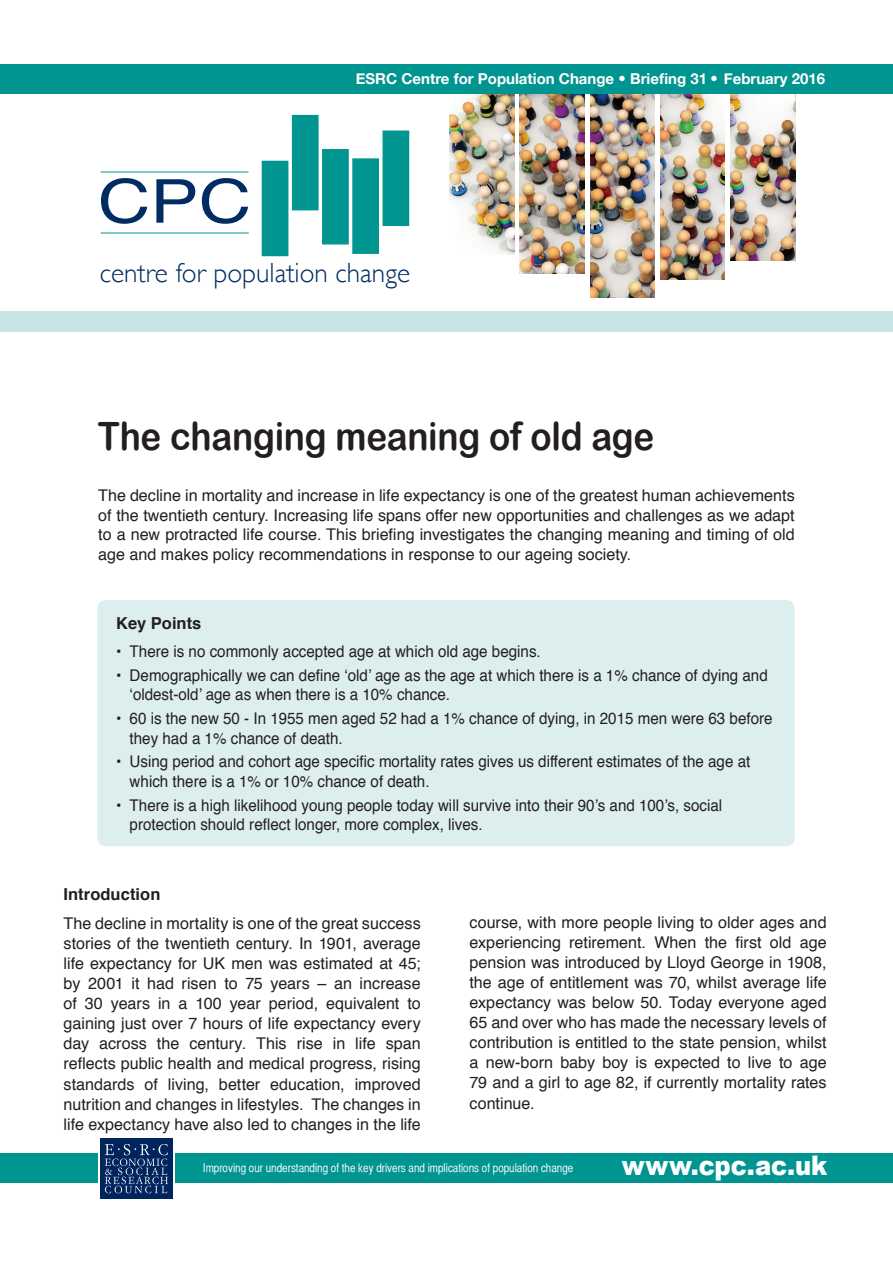
<style>
.page{position:relative;width:893px;height:1263px;background:#fff}
.page>*{position:absolute;margin:0;border:0;box-sizing:border-box;transform-origin:0 0}
.t1{font:60.45px "Helvetica";color:#002c62;scale:1.2 1}
.t2{font:39px "Arial Rounded MT Bold";letter-spacing:-.01em;color:#231f20;scale:.9 1}
.t3{font:300 27.75px "Gill Sans";color:#002c62}
.t4{font:900 27px "Arial";letter-spacing:-.005em;color:#fff;scale:.9 1}
.t5{font:700 16.5px "Helvetica";color:#231f20}
.t6{font:16.2px/20.1px "Helvetica";color:#231f20;text-align:justify}
.t7{font:16.2px/19.5px "Helvetica";color:#231f20;scale:.94 1}
.t8{font:700 15px "Helvetica Neue";color:#fff}
.t9{font:12px "Helvetica CY Plain";color:#fff}
</style>
<div class="page">
<img style="left:450px;top:94px;width:64px;height:161px">
<img style="left:520px;top:94px;width:64px;height:179px">
<img style="left:590px;top:94px;width:64px;height:204px">
<img style="left:660px;top:94px;width:65px;height:186px">
<img style="left:731px;top:94px;width:64px;height:166px">
<div style="left:97px;top:600px;width:698px;height:246px;background:#dee;border-radius:9px"></div>
<div style="left:0;top:1153px;width:893px;height:30px;background:#009590"></div>
<div style="left:98px;top:1137px;width:76px;height:63px;background:linear-gradient(to bottom,#00255d,#00255d)"></div>
<div style="left:100px;top:1138px;width:72px;height:61px;background:#00255d"></div>
<svg style="left:105px;top:1144px;width:63px;height:49px"></svg>
<div style="left:262px;top:161px;width:26px;height:95px;background:#009590"></div>
<hr style="left:101px;top:233px;width:148px;height:1px;background:#009590">
<hr style="left:101px;top:172px;width:147px;height:1px;background:#009590">
<div style="left:292px;top:115px;width:27px;height:95px;background:#009590;border:1px solid #009590"></div>
<div style="left:322px;top:149px;width:27px;height:96px;background:#009590;border:1px solid #009590"></div>
<div style="left:352px;top:158px;width:27px;height:96px;background:#009590;border:1px solid #009590"></div>
<div style="left:382px;top:130px;width:27px;height:96px;background:#009590;border:1px solid #009590"></div>
<div style="left:0;top:64px;width:893px;height:30px;background:#009590"></div>
<div style="left:0;top:312px;width:893px;height:20px;background:#c8e5e5"></div>
<p class="t8" style="left:356px;top:67px;width:471px">ESRC Centre for Population Change ● Briefing 31 ● February 2016</p>
<p class="t1" style="left:98px;top:155px;width:129px">CPC</p>
<p class="t3" style="left:100px;top:251px;width:312px">centre for population change</p>
<p class="t2" style="left:98px;top:413px;width:620px">The changing meaning of old age</p>
<p class="t6" style="left:98px;top:486px;width:698px;line-height:19.5px">The decline in mortality and increase in life expectancy is one of the greatest human achievements of the twentieth century. Increasing life spans offer new opportunities and challenges as we adapt to a new protracted life course. This briefing investigates the changing meaning and timing of old age and makes policy recommendations in response to our ageing society.</p>
<p class="t5" style="left:116px;top:610px;width:87px">Key Points</p>
<p class="t7" style="left:116px;top:642px;width:453px">• There is no commonly accepted age at which old age begins.</p>
<p class="t7" style="left:130px;top:666px;width:680px;text-indent:-14px">• Demographically we can define ‘old’ age as the age at which there is a 1% chance of dying and ‘oldest-old’ age as when there is a 10% chance.</p>
<p class="t7" style="left:130px;top:709px;width:685px;text-indent:-14px">• 60 is the new 50 - In 1955 men aged 52 had a 1% chance of dying, in 2015 men were 63 before they had a 1% chance of death.</p>
<p class="t7" style="left:130px;top:752px;width:662px;text-indent:-14px">• Using period and cohort age specific mortality rates gives us different estimates of the age at which there is a 1% or 10% chance of death.</p>
<p class="t7" style="left:130px;top:796px;width:632px;text-indent:-14px">• There is a high likelihood young people today will survive into their 90’s and 100’s, social protection should reflect longer, more complex, lives.</p>
<p class="t5" style="left:64px;top:881px;width:98px">Introduction</p>
<p class="t6" style="left:64px;top:913px;width:359px">The decline in mortality is one of the great success stories of the twentieth century. In 1901, average life expectancy for UK men was estimated at 45; by 2001 it had risen to 75 years – an increase of 30 years in a 100 year period, equivalent to gaining just over 7 hours of life expectancy every day across the century. This rise in life span reflects public health and medical progress, rising standards of living, better education, improved nutrition and changes in lifestyles. The changes in life expectancy have also led to changes in the life</p>
<p class="t6" style="left:469px;top:912px;width:359px">course, with more people living to older ages and experiencing retirement. When the first old age pension was introduced by Lloyd George in 1908, the age of entitlement was 70, whilst average life expectancy was below 50. Today everyone aged 65 and over who has made the necessary levels of contribution is entitled to the state pension, whilst a new-born baby boy is expected to live to age 79 and a girl to age 82, if currently mortality rates continue.</p>
<p class="t9" style="left:203px;top:1160px;width:372px">Improving our understanding of the key drivers and implications of population change</p>
<p class="t4" style="left:622px;top:1145px;width:230px">www.cpc.ac.uk</p>
</div>
